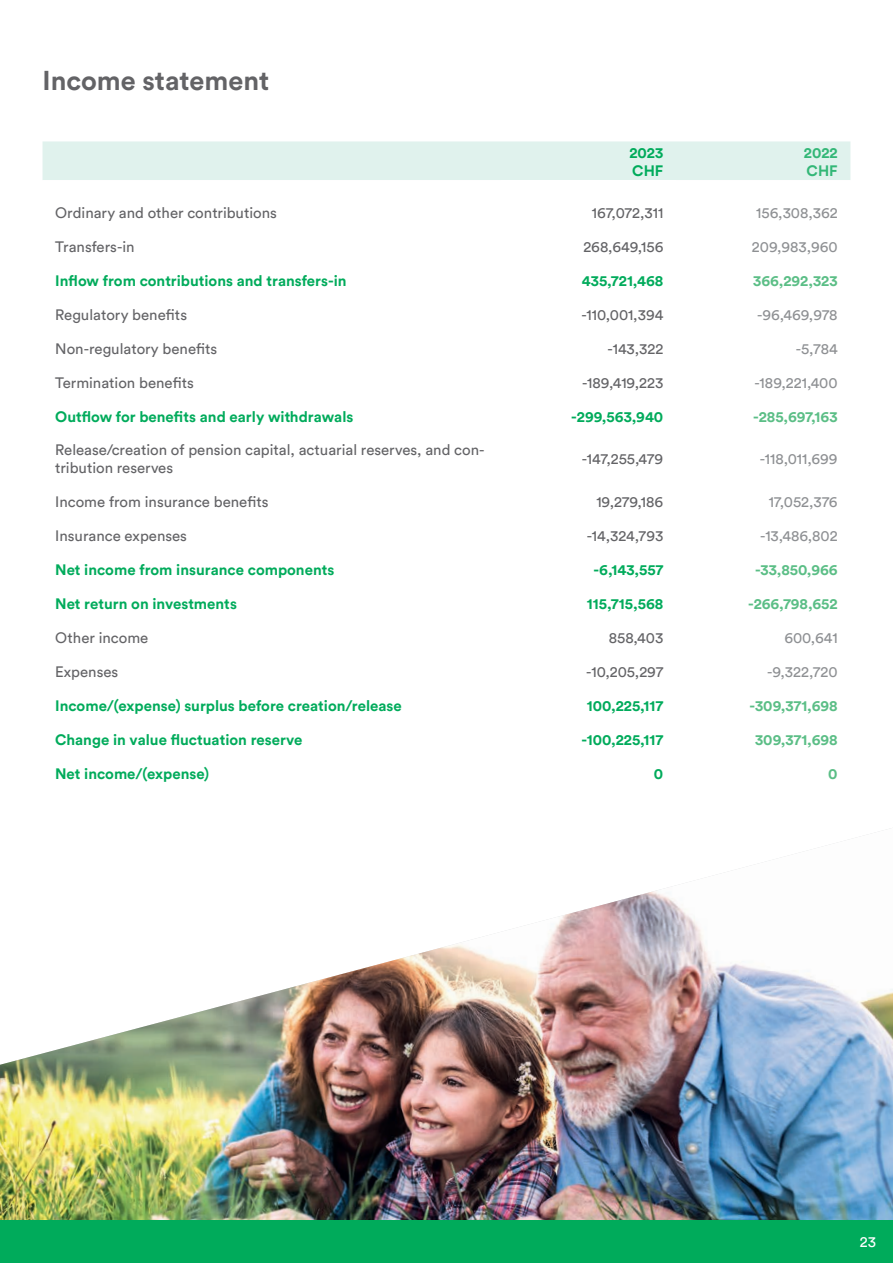
<style>
.page{position:relative;width:893px;height:1263px;background:#fff}
.page>*{position:absolute;margin:0;border:0;box-sizing:border-box;transform-origin:0 0}
.Titre{font:700 27px "Circular Std";color:#636366}
.courant{font:700 15px "Circular Std";color:#00ab5b}
.courant-2{font:15px "Circular Std";color:#636366}
.libellé_vert{font:15px/18px "Circular Std";color:#636366}
.courant-3{font:15px "Circular Std";color:#8e9093}
.libellé_vert-2{font:700 15px "Circular Std";color:#00ab5b}
.courant-4{font:700 15px "Circular Std";color:#5bbe86}
.sous-titre{font:15px "Circular Std";color:#636366}
.sous-titre-2{font:15px "Circular Std";color:#8e9093}
.citations{font:700 15px "Circular Std";color:#33b777}
.citations-2{font:700 15px "Circular Std";color:#00ab5b}
.t1{font:15px "Circular Std";color:#fff}
</style>
<div class="page">
<div style="left:43px;top:141px;width:807px;height:39px;background:#e0f2ed"></div>
<img style="left:0;top:829px;width:893px;height:391px">
<div style="left:0;top:1220px;width:893px;height:43px;background:#00ab5b"></div>
<p class="Titre" style="left:43px;top:63px;width:228px">Income statement</p>
<p class="citations-2" style="left:629px;top:143px;width:35px">2023</p>
<p class="libellé_vert-2" style="left:632px;top:161px;width:33px">CHF</p>
<p class="citations" style="left:804px;top:143px;width:35px">2022</p>
<p class="citations" style="left:807px;top:161px;width:33px">CHF</p>
<p class="courant-2" style="left:55px;top:203px;width:223px">Ordinary and other contributions</p>
<p class="courant-2" style="left:592px;top:203px;width:73px">167,072,311</p>
<p class="courant-3" style="left:756px;top:203px;width:83px">156,308,362</p>
<p class="courant-2" style="left:55px;top:237px;width:81px">Transfers-in</p>
<p class="courant-2" style="left:583px;top:237px;width:81px">268,649,156</p>
<p class="courant-3" style="left:752px;top:237px;width:87px">209,983,960</p>
<p class="courant" style="left:55px;top:271px;width:293px">Inflow from contributions and transfers-in</p>
<p class="courant" style="left:582px;top:271px;width:83px">435,721,468</p>
<p class="courant-4" style="left:753px;top:271px;width:86px">366,292,323</p>
<p class="courant-2" style="left:55px;top:305px;width:133px">Regulatory benefits</p>
<p class="courant-2" style="left:581px;top:305px;width:83px">-110,001,394</p>
<p class="courant-3" style="left:757px;top:305px;width:82px">-96,469,978</p>
<p class="courant-2" style="left:55px;top:339px;width:164px">Non-regulatory benefits</p>
<p class="courant-2" style="left:608px;top:339px;width:57px">-143,322</p>
<p class="courant-3" style="left:796px;top:339px;width:43px">-5,784</p>
<p class="courant-2" style="left:55px;top:373px;width:140px">Termination benefits</p>
<p class="courant-2" style="left:582px;top:373px;width:83px">-189,419,223</p>
<p class="courant-3" style="left:754px;top:373px;width:85px">-189,221,400</p>
<p class="courant" style="left:55px;top:407px;width:300px">Outflow for benefits and early withdrawals</p>
<p class="courant" style="left:571px;top:407px;width:94px">-299,563,940</p>
<p class="courant-4" style="left:753px;top:407px;width:86px">-285,697,163</p>
<p class="libellé_vert" style="left:55px;top:441px;width:431px">Release/creation of pension capital, actuarial reserves, and con&shy;tribution reserves</p>
<p class="courant-2" style="left:582px;top:450px;width:83px">-147,255,479</p>
<p class="courant-3" style="left:760px;top:450px;width:79px">-118,011,699</p>
<p class="libellé_vert" style="left:55px;top:492px;width:215px">Income from insurance benefits</p>
<p class="sous-titre" style="left:596px;top:493px;width:68px">19,279,186</p>
<p class="sous-titre-2" style="left:769px;top:493px;width:70px">17,052,376</p>
<p class="libellé_vert" style="left:55px;top:526px;width:133px">Insurance expenses</p>
<p class="sous-titre" style="left:587px;top:527px;width:78px">-14,324,793</p>
<p class="sous-titre-2" style="left:760px;top:527px;width:79px">-13,486,802</p>
<p class="courant" style="left:55px;top:560px;width:281px">Net income from insurance components</p>
<p class="courant" style="left:593px;top:560px;width:71px">-6,143,557</p>
<p class="courant-4" style="left:755px;top:560px;width:84px">-33,850,966</p>
<p class="courant" style="left:55px;top:594px;width:183px">Net return on investments</p>
<p class="courant" style="left:587px;top:594px;width:78px">115,715,568</p>
<p class="courant-4" style="left:748px;top:594px;width:91px">-266,798,652</p>
<p class="courant-2" style="left:55px;top:629px;width:95px">Other income</p>
<p class="courant-2" style="left:609px;top:629px;width:56px">858,403</p>
<p class="courant-3" style="left:784px;top:629px;width:55px">600,641</p>
<p class="libellé_vert" style="left:55px;top:663px;width:65px">Expenses</p>
<p class="courant-2" style="left:586px;top:663px;width:78px">-10,205,297</p>
<p class="courant-3" style="left:767px;top:663px;width:72px">-9,322,720</p>
<p class="libellé_vert-2" style="left:55px;top:696px;width:348px">Income/(expense) surplus before creation/release</p>
<p class="courant" style="left:587px;top:696px;width:78px">100,225,117</p>
<p class="courant-4" style="left:750px;top:696px;width:89px">-309,371,698</p>
<p class="libellé_vert-2" style="left:55px;top:730px;width:249px">Change in value fluctuation reserve</p>
<p class="courant" style="left:581px;top:730px;width:83px">-100,225,117</p>
<p class="courant-4" style="left:755px;top:730px;width:84px">309,371,698</p>
<p class="courant" style="left:55px;top:764px;width:156px">Net income/(expense)</p>
<p class="courant" style="left:654px;top:764px;width:11px">0</p>
<p class="courant-4" style="left:828px;top:764px;width:11px">0</p>
<p class="t1" style="left:860px;top:1233px;width:18px">23</p>
</div>
